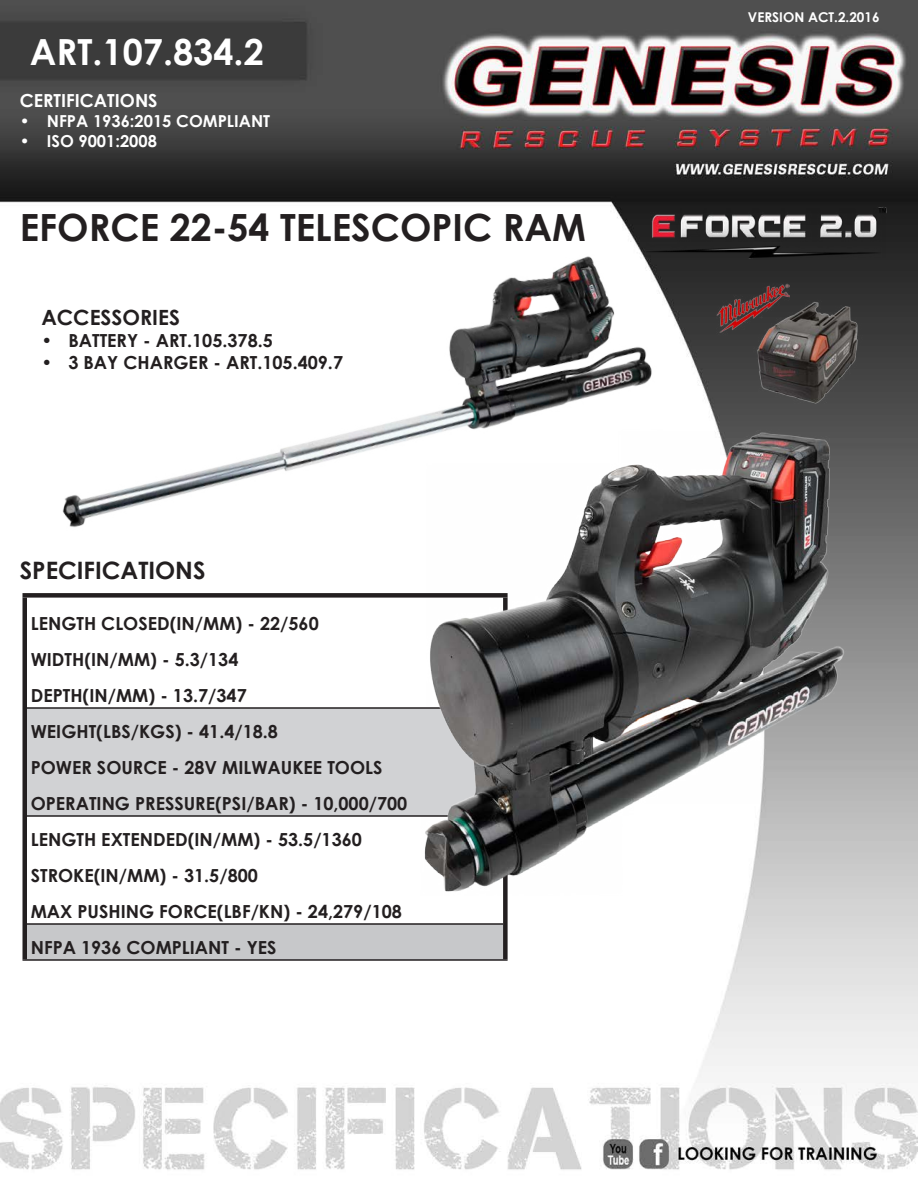
<style>
.page{position:relative;width:918px;height:1188px;background:#fff}
.page>*{position:absolute;margin:0;border:0;box-sizing:border-box;transform-origin:0 0}
.t1{font:700 37.5px "Century Gothic";color:#231f20}
.t2{font:700 36px "Century Gothic";color:#fff}
.t3{font:700 24px "Century Gothic";color:#231f20}
.t4{font:700 21px "Century Gothic";color:#231f20}
.t5{font:700 18px "Century Gothic";color:#231f20}
.t6{font:700 18px "Century Gothic";color:#fff}
.t7{font:700 16.5px "Century Gothic";color:#fff}
.t8{font:700 13.5px "Century Gothic";color:#fff}
</style>
<div class="page">
<img style="left:0;top:0;width:918px;height:1170px">
<div style="left:25px;top:708px;width:480px;height:108px;background:#d1d2d4"></div>
<div style="left:25px;top:924px;width:480px;height:36px;background:#c7c8ca"></div>
<hr style="left:27px;top:707px;width:476px;height:2px;background:#231f20">
<hr style="left:27px;top:815px;width:476px;height:2px;background:#231f20">
<hr style="left:27px;top:923px;width:476px;height:2px;background:#231f20">
<hr style="left:22px;top:959px;width:486px;height:2px;background:#231f20">
<div style="left:22px;top:598px;width:5px;height:110px;background:#231f20"></div>
<div style="left:22px;top:708px;width:5px;height:108px;background:#231f20"></div>
<div style="left:22px;top:816px;width:5px;height:108px;background:#231f20"></div>
<div style="left:503px;top:816px;width:5px;height:108px;background:#231f20"></div>
<div style="left:22px;top:924px;width:5px;height:35px;background:#231f20"></div>
<div style="left:503px;top:924px;width:5px;height:35px;background:#231f20"></div>
<img style="left:726px;top:284px;width:64px;height:51px">
<img style="left:729px;top:294px;width:171px;height:114px">
<img style="left:726px;top:202px;width:174px;height:66px">
<img style="left:0;top:151px;width:726px;height:540px">
<img style="left:221px;top:408px;width:697px;height:504px">
<p class="t2" style="left:30px;top:24px;width:235px">ART.107.834.2</p>
<p class="t6" style="left:20px;top:87px;width:139px">CERTIFICATIONS</p>
<p class="t7" style="left:20px;top:108px;width:252px">• NFPA 1936:2015 COMPLIANT</p>
<p class="t7" style="left:20px;top:128px;width:139px">• ISO 9001:2008</p>
<p class="t1" style="left:20px;top:198px;width:568px">EFORCE 22-54 TELESCOPIC RAM</p>
<p class="t4" style="left:41px;top:302px;width:140px">ACCESSORIES</p>
<p class="t5" style="left:41px;top:327px;width:233px">• BATTERY - ART.105.378.5</p>
<p class="t5" style="left:41px;top:348px;width:303px">• 3 BAY CHARGER - ART.105.409.7</p>
<p class="t3" style="left:20px;top:552px;width:187px">SPECIFICATIONS</p>
<p class="t5" style="left:31px;top:610px;width:290px">LENGTH CLOSED(IN/MM) - 22/560</p>
<p class="t5" style="left:31px;top:646px;width:209px">WIDTH(IN/MM) - 5.3/134</p>
<p class="t5" style="left:31px;top:682px;width:218px">DEPTH(IN/MM) - 13.7/347</p>
<p class="t5" style="left:31px;top:718px;width:249px">WEIGHT(LBS/KGS) - 41.4/18.8</p>
<p class="t5" style="left:31px;top:754px;width:353px">POWER SOURCE - 28V MILWAUKEE TOOLS</p>
<p class="t5" style="left:31px;top:790px;width:378px">OPERATING PRESSURE(PSI/BAR) - 10,000/700</p>
<p class="t5" style="left:31px;top:826px;width:333px">LENGTH EXTENDED(IN/MM) - 53.5/1360</p>
<p class="t5" style="left:31px;top:862px;width:229px">STROKE(IN/MM) - 31.5/800</p>
<p class="t5" style="left:31px;top:898px;width:373px">MAX PUSHING FORCE(LBF/KN) - 24,279/108</p>
<p class="t5" style="left:31px;top:934px;width:247px">NFPA 1936 COMPLIANT - YES</p>
<p class="t8" style="left:748px;top:7px;width:133px">VERSION ACT.2.2016</p>
</div>
